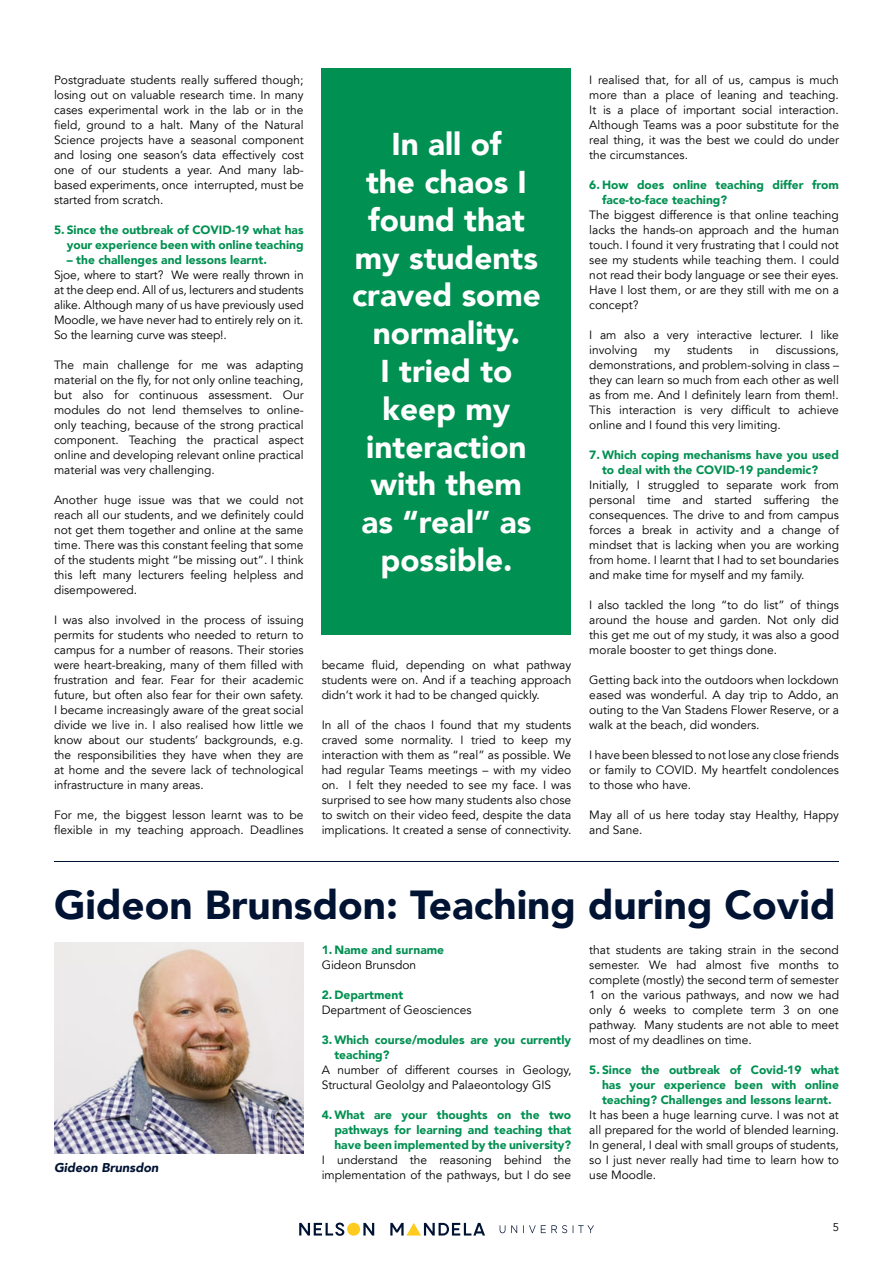
<style>
.page{position:relative;width:893px;height:1263px;background:#fff}
.page>*{position:absolute;margin:0;border:0;box-sizing:border-box;transform-origin:0 0}
.t1{font:900 40.5px "Avenir LT";color:#001333}
.t2{font:900 31.5px/37.8px "Avenir LT";color:#fff;text-align:center}
.t3{font:italic 900 12.75px "Avenir LT";color:#001333}
.t4{font:12px/15px "Avenir LT";color:#000;text-align:justify}
.t5{font:900 12px/15px "Avenir LT";color:#009051}
.t6{font:11.25px "Avenir LT";color:#000}
</style>
<div class="page">
<div style="left:347px;top:1223px;width:13px;height:13px;background:#ffcb1f;border-radius:50%"></div>
<svg style="left:363px;top:1223px;width:11px;height:12px"></svg>
<svg style="left:390px;top:1223px;width:95px;height:12px"></svg>
<svg style="left:299px;top:1222px;width:45px;height:14px"></svg>
<svg style="left:500px;top:1225px;width:5px;height:8px"></svg>
<svg style="left:511px;top:1225px;width:6px;height:8px"></svg>
<svg style="left:523px;top:1225px;width:44px;height:8px"></svg>
<svg style="left:573px;top:1225px;width:21px;height:8px"></svg>
<hr style="left:54px;top:861px;width:785px;height:1px;background:#001333">
<img style="left:54px;top:943px;width:250px;height:210px">
<div style="left:322px;top:68px;width:249px;height:566px;background:#009051"></div>
<p class="t4" style="left:54px;top:73px;width:251px">Postgraduate students really suffered though; losing out on valuable research time. In many cases experimental work in the lab or in the field, ground to a halt. Many of the Natural Science projects have a seasonal component and losing one season’s data effectively cost one of our students a year. And many lab&shy;based experiments, once interrupted, must be started from scratch.</p>
<p class="t5" style="left:54px;top:222px;width:251px;text-align:right">5. Since the outbreak of COVID-19 what has your experience been with online teaching</p>
<p class="t5" style="left:67px;top:252px;width:202px">– the challenges and lessons learnt.</p>
<p class="t4" style="left:54px;top:268px;width:251px">Sjoe, where to start? We were really thrown in at the deep end. All of us, lecturers and students alike. Although many of us have previously used Moodle, we have never had to entirely rely on it.<br>So the learning curve was steep!.</p>
<p class="t4" style="left:54px;top:358px;width:251px">The main challenge for me was adapting material on the fly, for not only online teaching, but also for continuous assessment. Our modules do not lend themselves to online&shy;only teaching, because of the strong practical component. Teaching the practical aspect online and developing relevant online practical material was very challenging.</p>
<p class="t4" style="left:54px;top:493px;width:251px">Another huge issue was that we could not reach all our students, and we definitely could not get them together and online at the same time. There was this constant feeling that some of the students might “be missing out”. I think this left many lecturers feeling helpless and disempowered.</p>
<p class="t4" style="left:54px;top:613px;width:251px">I was also involved in the process of issuing permits for students who needed to return to campus for a number of reasons. Their stories were heart-breaking, many of them filled with frustration and fear. Fear for their academic future, but often also fear for their own safety.<br>I became increasingly aware of the great social divide we live in. I also realised how little we know about our students’ backgrounds, e.g. the responsibilities they have when they are at home and the severe lack of technological infrastructure in many areas.</p>
<p class="t4" style="left:54px;top:808px;width:251px">For me, the biggest lesson learnt was to be flexible in my teaching approach. Deadlines</p>
<h2 class="t2" style="left:352px;top:125px;width:190px">In all of<br>the chaos I found that my students craved some normality.<br>I tried to keep my interaction with them as “real” as possible.</h2>
<p class="t4" style="left:322px;top:658px;width:251px">became fluid, depending on what pathway students were on. And if a teaching approach didn’t work it had to be changed quickly.</p>
<p class="t4" style="left:322px;top:718px;width:251px">In all of the chaos I found that my students craved some normality. I tried to keep my interaction with them as “real” as possible. We had regular Teams meetings – with my video on. I felt they needed to see my face. I was surprised to see how many students also chose to switch on their video feed, despite the data implications. It created a sense of connectivity.</p>
<p class="t4" style="left:589px;top:73px;width:251px">I realised that, for all of us, campus is much more than a place of leaning and teaching.<br>It is a place of important social interaction.<br>Although Teams was a poor substitute for the real thing, it was the best we could do under the circumstances.</p>
<p class="t5" style="left:602px;top:177px;width:238px;text-indent:-13px">6. How does online teaching differ from face-to-face teaching?</p>
<p class="t4" style="left:589px;top:208px;width:251px">The biggest difference is that online teaching lacks the hands-on approach and the human touch. I found it very frustrating that I could not see my students while teaching them. I could not read their body language or see their eyes.<br>Have I lost them, or are they still with me on a concept?</p>
<p class="t4" style="left:589px;top:328px;width:251px">I am also a very interactive lecturer. I like involving</p>
<p class="t4" style="left:589px;top:343px;width:251px;text-indent:187px">discussions, demonstrations, and problem-solving in class – they can learn so much from each other as well as from me. And I definitely learn from them!.<br>This interaction is very difficult to achieve online and I found this very limiting.</p>
<p class="t5" style="left:602px;top:447px;width:238px;text-indent:-13px">7. Which coping mechanisms have you used to deal with the COVID-19 pandemic?</p>
<p class="t4" style="left:589px;top:478px;width:251px">Initially, I struggled to separate work from personal time and started suffering the consequences. The drive to and from campus forces a break in activity and a change of mindset that is lacking when you are working from home. I learnt that I had to set boundaries and make time for myself and my family.</p>
<p class="t4" style="left:589px;top:598px;width:251px">I also tackled the long “to do list” of things around the house and garden. Not only did this get me out of my study, it was also a good morale booster to get things done.</p>
<p class="t4" style="left:589px;top:673px;width:251px">Getting back into the outdoors when lockdown eased was wonderful. A day trip to Addo, an outing to the Van Stadens Flower Reserve, or a walk at the beach, did wonders.</p>
<p class="t4" style="left:589px;top:748px;width:251px">I have been blessed to not lose any close friends or family to COVID. My heartfelt condolences to those who have.</p>
<p class="t4" style="left:589px;top:808px;width:251px">May all of us here today stay Healthy, Happy and Sane.</p>
<p class="t4" style="left:654px;top:343px;width:18px">my</p>
<p class="t4" style="left:687px;top:343px;width:47px">students</p>
<p class="t4" style="left:749px;top:343px;width:11px">in</p>
<h1 class="t1" style="left:54px;top:881px;width:783px">Gideon Brunsdon: Teaching during Covid</h1>
<p class="t4" style="left:589px;top:943px;width:251px">that students are taking strain in the second semester. We had almost five months to complete (mostly) the second term of semester 1 on the various pathways, and now we had only 6 weeks to complete term 3 on one pathway. Many students are not able to meet most of my deadlines on time.</p>
<p class="t5" style="left:602px;top:1062px;width:238px;text-align:justify;text-indent:-13px">5. Since the outbreak of Covid-19 what has your experience been with online teaching? Challenges and lessons learnt.</p>
<p class="t4" style="left:589px;top:1108px;width:251px">It has been a huge learning curve. I was not at all prepared for the world of blended learning.<br>In general, I deal with small groups of students, so I just never really had time to learn how to use Moodle.</p>
<p class="t5" style="left:322px;top:942px;width:124px">1. Name and surname</p>
<p class="t4" style="left:322px;top:958px;width:96px">Gideon Brunsdon</p>
<p class="t5" style="left:322px;top:987px;width:83px">2. Department</p>
<p class="t4" style="left:322px;top:1003px;width:151px">Department of Geosciences</p>
<p class="t5" style="left:334px;top:1032px;width:238px;text-indent:-13px">3. Which course/modules are you currently teaching?</p>
<p class="t4" style="left:322px;top:1063px;width:251px">A number of different courses in Geology,<br>Structural Geololgy and Palaeontology GIS</p>
<p class="t5" style="left:334px;top:1107px;width:238px;text-align:justify;text-indent:-13px">4. What are your thoughts on the two pathways for learning and teaching that have been implemented by the university?</p>
<p class="t4" style="left:322px;top:1153px;width:251px">I understand the reasoning behind the implementation of the pathways, but I do see</p>
<p class="t3" style="left:54px;top:1160px;width:106px">Gideon Brunsdon</p>
<p class="t6" style="left:833px;top:1221px;width:8px">5</p>
</div>
